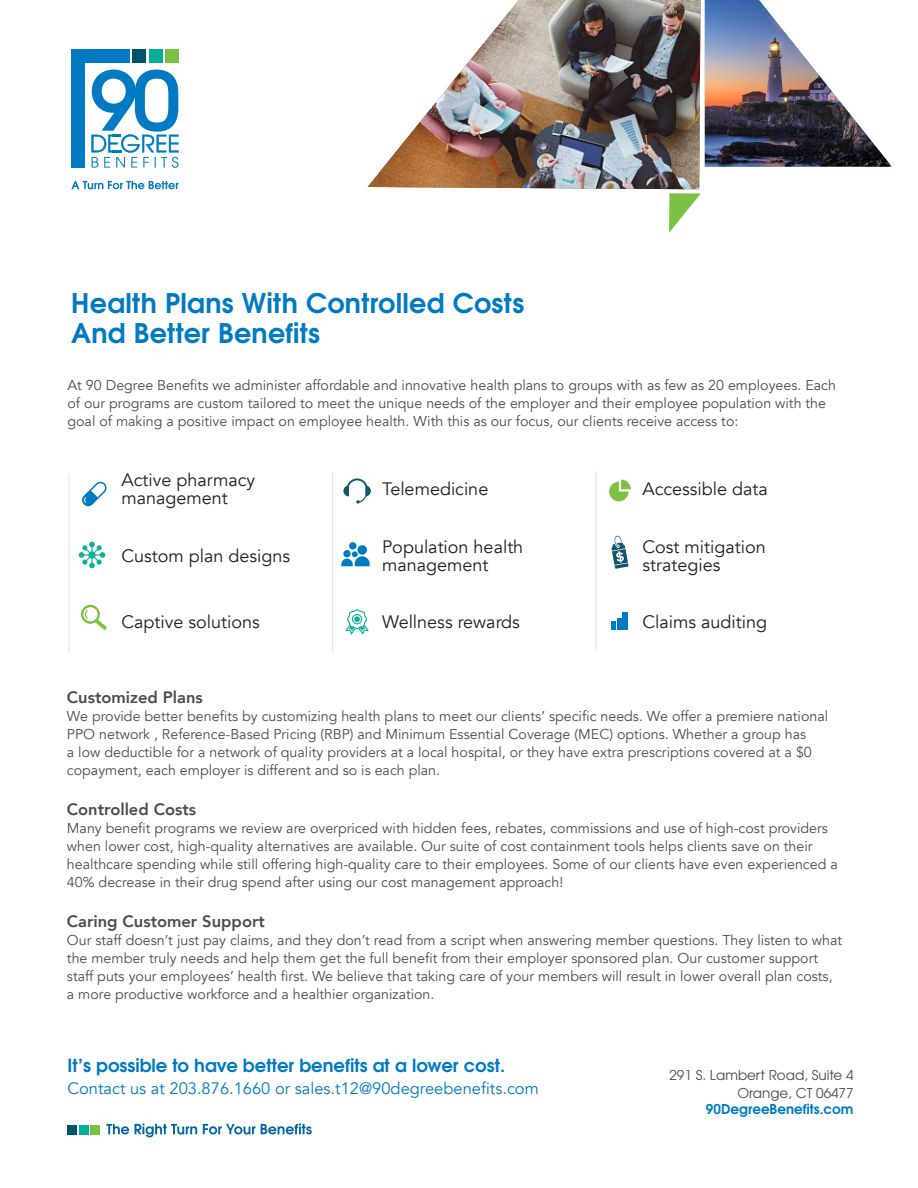
<style>
.page{position:relative;width:918px;height:1188px;background:#fff}
.page>*{position:absolute;margin:0;border:0;box-sizing:border-box;transform-origin:0 0}
.t1{font:700 27px/30px "Te X Gyre Adventor";letter-spacing:.01em;color:#007ac2}
.t2{font:18px/18px "Avenir";color:#231f20}
.t3{font:700 18px "Te X Gyre Adventor";color:#007ac2}
.t4{font:16.5px "Avenir";color:#007ac2}
.t5{font:800 16.5px "Avenir";color:#4b4c4d}
.t6{font:14.25px/18px "Avenir";color:#4b4c4d}
.t7{font:13.5px "Te X Gyre Adventor";color:#4b4c4d}
.t8{font:700 13.5px "Te X Gyre Adventor";color:#007ac2}
</style>
<div class="page">
<svg style="left:611px;top:536px;width:17px;height:33px"></svg>
<svg style="left:79px;top:542px;width:26px;height:26px"></svg>
<svg style="left:82px;top:482px;width:25px;height:24px"></svg>
<div style="left:81px;top:605px;width:19px;height:19px;border:2px solid #7bc142;border-radius:50%"></div>
<svg style="left:83px;top:609px;width:24px;height:21px"></svg>
<svg style="left:343px;top:478px;width:28px;height:26px"></svg>
<svg style="left:346px;top:609px;width:23px;height:26px"></svg>
<svg style="left:609px;top:480px;width:22px;height:21px"></svg>
<div style="left:349px;top:542px;width:7px;height:8px;background:#007ac2;border-radius:50%"></div>
<svg style="left:341px;top:551px;width:29px;height:15px"></svg>
<div style="left:343px;top:550px;width:8px;height:7px;background:#007ac2;border-radius:50%"></div>
<div style="left:357px;top:545px;width:10px;height:10px;background:#007ac2;border-radius:50%"></div>
<hr style="left:69px;top:474px;width:1px;height:179px;background:#636366">
<hr style="left:332px;top:473px;width:1px;height:179px;background:#636366">
<hr style="left:596px;top:471px;width:1px;height:179px;background:#636366">
<img style="left:705px;top:0;width:185px;height:167px">
<img style="left:379px;top:0;width:322px;height:189px">
<svg style="left:669px;top:193px;width:32px;height:40px"></svg>
<div style="left:79px;top:1125px;width:9px;height:9px;background:#00b09b"></div>
<div style="left:68px;top:1125px;width:9px;height:9px;background:#00536d"></div>
<div style="left:90px;top:1125px;width:9px;height:9px;background:#7bc142"></div>
<svg style="left:106px;top:1124px;width:206px;height:13px"></svg>
<div style="left:623px;top:612px;width:5px;height:18px;background:#007ac2"></div>
<div style="left:617px;top:618px;width:5px;height:12px;background:#007ac2"></div>
<svg style="left:612px;top:621px;width:4px;height:9px"></svg>
<div style="left:71px;top:49px;width:14px;height:119px;background:#007ac2"></div>
<div style="left:72px;top:49px;width:57px;height:13px;background:#007ac2"></div>
<div style="left:149px;top:49px;width:13px;height:13px;background:#00b09b"></div>
<div style="left:132px;top:49px;width:14px;height:13px;background:#00536d"></div>
<div style="left:165px;top:49px;width:14px;height:13px;background:#7bc142"></div>
<svg style="left:91px;top:70px;width:88px;height:98px"></svg>
<svg style="left:71px;top:181px;width:108px;height:8px"></svg>
<p class="t1" style="left:71px;top:286px;width:455px">Health Plans With Controlled Costs<br>And Better Benefits</p>
<p class="t6" style="left:68px;top:377px;width:770px">At 90 Degree Benefits we administer affordable and innovative health plans to groups with as few as 20 employees. Each of our programs are custom tailored to meet the unique needs of the employer and their employee population with the goal of making a positive impact on employee health. With this as our focus, our clients receive access to:</p>
<p class="t2" style="left:122px;top:471px;width:135px">Active pharmacy management</p>
<p class="t2" style="left:382px;top:480px;width:108px">Telemedicine</p>
<p class="t2" style="left:642px;top:480px;width:127px">Accessible data</p>
<p class="t2" style="left:122px;top:547px;width:170px">Custom plan designs</p>
<p class="t2" style="left:382px;top:538px;width:143px">Population health management</p>
<p class="t2" style="left:642px;top:538px;width:125px">Cost mitigation strategies</p>
<p class="t2" style="left:122px;top:613px;width:140px">Captive solutions</p>
<p class="t2" style="left:382px;top:613px;width:139px">Wellness rewards</p>
<p class="t2" style="left:642px;top:613px;width:126px">Claims auditing</p>
<p class="t5" style="left:67px;top:685px;width:137px">Customized Plans</p>
<p class="t6" style="left:67px;top:707px;width:763px">We provide better benefits by customizing health plans to meet our clients’ specific needs. We offer a premiere national PPO network , Reference-Based Pricing (RBP) and Minimum Essential Coverage (MEC) options. Whether a group has<br>a low deductible for a network of quality providers at a local hospital, or they have extra prescriptions covered at a $0 copayment, each employer is different and so is each plan.</p>
<p class="t5" style="left:67px;top:797px;width:131px">Controlled Costs</p>
<p class="t6" style="left:67px;top:819px;width:772px">Many benefit programs we review are overpriced with hidden fees, rebates, commissions and use of high-cost providers when lower cost, high-quality alternatives are available. Our suite of cost containment tools helps clients save on their healthcare spending while still offering high-quality care to their employees. Some of our clients have even experienced a 40% decrease in their drug spend after using our cost management approach!</p>
<p class="t5" style="left:67px;top:909px;width:199px">Caring Customer Support</p>
<p class="t6" style="left:67px;top:932px;width:777px">Our staff doesn’t just pay claims, and they don’t read from a script when answering member questions. They listen to what the member truly needs and help them get the full benefit from their employer sponsored plan. Our customer support staff puts your employees’ health first. We believe that taking care of your members will result in lower overall plan costs, a more productive workforce and a healthier organization.</p>
<p class="t3" style="left:68px;top:1049px;width:439px">It’s possible to have better benefits at a lower cost.</p>
<p class="t4" style="left:68px;top:1079px;width:473px">Contact us at 203.876.1660 or sales.t12@90degreebenefits.com</p>
<p class="t7" style="left:670px;top:1064px;width:186px">291 S. Lambert Road, Suite 4</p>
<p class="t7" style="left:738px;top:1082px;width:118px">Orange, CT 06477</p>
<p class="t8" style="left:706px;top:1097px;width:149px">90DegreeBenefits.com</p>
</div>
